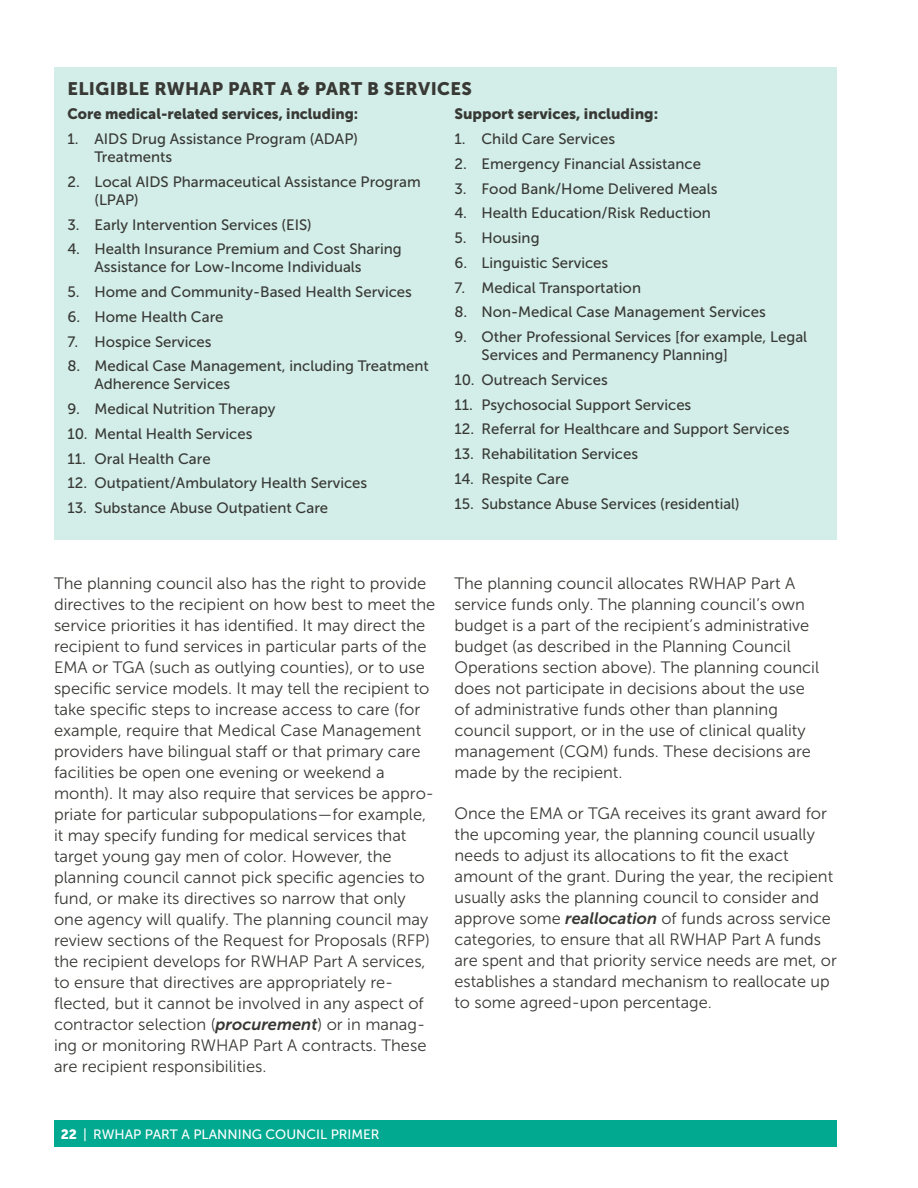
<style>
.page{position:relative;width:918px;height:1188px;background:#fff}
.page>*{position:absolute;margin:0;border:0;box-sizing:border-box;transform-origin:0 0}
.sidebar__h1{font:18px "Museo Sans 900";letter-spacing:.02em;color:#383935}
.main__post-bullets{font:16.5px/21px "Museo Sans 300";color:#383935}
.main{font:16.5px/21px "Museo Sans 300";color:#383935}
.sidebar__numbered_li{font:15px/18px "Museo Sans 500";color:#383935}
.sidebar__main{font:15px "Museo Sans 900";color:#383935}
.t1{font:13.5px "Museo Sans 500";color:#fff}
.s1{font-family:"Museo Sans 700";font-style:italic}
.s2{font-family:"Museo Sans 900"}
</style>
<div class="page">
<div style="left:54px;top:1120px;width:783px;height:28px;background:#00a990"></div>
<div style="left:54px;top:68px;width:783px;height:472px;background:#d3eee9"></div>
<p class="sidebar__h1" style="left:68px;top:78px;width:406px">ELIGIBLE RWHAP PART A &amp; PART B SERVICES</p>
<p class="sidebar__main" style="left:68px;top:105px;width:292px">Core medical-related services, including:</p>
<p class="sidebar__numbered_li" style="left:94px;top:130px;width:265px;text-indent:-27px">1. AIDS Drug Assistance Program (ADAP)<br>Treatments</p>
<p class="sidebar__numbered_li" style="left:94px;top:173px;width:328px;text-indent:-27px">2. Local AIDS Pharmaceutical Assistance Program (LPAP)</p>
<p class="sidebar__numbered_li" style="left:68px;top:215px;width:246px">3. Early Intervention Services (EIS)</p>
<p class="sidebar__numbered_li" style="left:94px;top:240px;width:309px;text-indent:-27px">4. Health Insurance Premium and Cost Sharing<br>Assistance for Low-Income Individuals</p>
<p class="sidebar__numbered_li" style="left:68px;top:283px;width:346px">5. Home and Community-Based Health Services</p>
<p class="sidebar__numbered_li" style="left:68px;top:308px;width:158px">6. Home Health Care</p>
<p class="sidebar__numbered_li" style="left:68px;top:332px;width:146px">7. Hospice Services</p>
<p class="sidebar__numbered_li" style="left:94px;top:357px;width:336px;text-indent:-27px">8. Medical Case Management, including Treatment<br>Adherence Services</p>
<p class="sidebar__numbered_li" style="left:68px;top:400px;width:209px">9. Medical Nutrition Therapy</p>
<p class="sidebar__numbered_li" style="left:68px;top:425px;width:186px">10. Mental Health Services</p>
<p class="sidebar__numbered_li" style="left:68px;top:449px;width:145px">11. Oral Health Care</p>
<p class="sidebar__numbered_li" style="left:68px;top:474px;width:301px">12. Outpatient/Ambulatory Health Services</p>
<p class="sidebar__numbered_li" style="left:68px;top:499px;width:262px">13. Substance Abuse Outpatient Care</p>
<p class="sidebar__main" style="left:454px;top:105px;width:205px">Support services, including:</p>
<p class="sidebar__numbered_li" style="left:454px;top:130px;width:162px">1. Child Care Services</p>
<p class="sidebar__numbered_li" style="left:454px;top:155px;width:248px">2. Emergency Financial Assistance</p>
<p class="sidebar__numbered_li" style="left:454px;top:179px;width:265px">3. Food Bank/Home Delivered Meals</p>
<p class="sidebar__numbered_li" style="left:454px;top:204px;width:258px">4. Health Education/Risk Reduction</p>
<p class="sidebar__numbered_li" style="left:454px;top:229px;width:87px">5. Housing</p>
<p class="sidebar__numbered_li" style="left:454px;top:254px;width:155px">6. Linguistic Services</p>
<p class="sidebar__numbered_li" style="left:454px;top:278px;width:188px">7. Medical Transportation</p>
<p class="sidebar__numbered_li" style="left:454px;top:303px;width:313px">8. Non-Medical Case Management Services</p>
<p class="sidebar__numbered_li" style="left:482px;top:328px;width:327px;text-indent:-27px">9. Other Professional Services [for example, Legal<br>Services and Permanency Planning]</p>
<p class="sidebar__numbered_li" style="left:454px;top:371px;width:155px">10. Outreach Services</p>
<p class="sidebar__numbered_li" style="left:454px;top:395px;width:238px">11. Psychosocial Support Services</p>
<p class="sidebar__numbered_li" style="left:454px;top:420px;width:336px">12. Referral for Healthcare and Support Services</p>
<p class="sidebar__numbered_li" style="left:454px;top:445px;width:185px">13. Rehabilitation Services</p>
<p class="sidebar__numbered_li" style="left:454px;top:470px;width:116px">14. Respite Care</p>
<p class="sidebar__numbered_li" style="left:454px;top:494px;width:286px">15. Substance Abuse Services (residential)</p>
<p class="main__post-bullets" style="left:54px;top:573px;width:383px">The planning council also has the right to provide directives to the recipient on how best to meet the service priorities it has identified. It may direct the recipient to fund services in particular parts of the EMA or TGA (such as outlying counties), or to use specific service models. It may tell the recipient to take specific steps to increase access to care (for example, require that Medical Case Management providers have bilingual staff or that primary care facilities be open one evening or weekend a month). It may also require that services be appro&shy;priate for particular subpopulations—for example, it may specify funding for medical services that target young gay men of color. However, the planning council cannot pick specific agencies to fund, or make its directives so narrow that only one agency will qualify. The planning council may review sections of the Request for Proposals (RFP) the recipient develops for RWHAP Part A services, to ensure that directives are appropriately re&shy;flected, but it cannot be involved in any aspect of contractor selection (<span class="s1">procurement</span>) or in manag&shy;ing or monitoring RWHAP Part A contracts. These are recipient responsibilities.</p>
<p class="main" style="left:454px;top:573px;width:366px">The planning council allocates RWHAP Part A service funds only. The planning council’s own budget is a part of the recipient’s administrative budget (as described in the Planning Council Operations section above). The planning council does not participate in decisions about the use of administrative funds other than planning council support, or in the use of clinical quality management (CQM) funds. These decisions are made by the recipient.</p>
<p class="main" style="left:454px;top:803px;width:384px">Once the EMA or TGA receives its grant award for the upcoming year, the planning council usually needs to adjust its allocations to fit the exact amount of the grant. During the year, the recipient usually asks the planning council to consider and approve some <span class="s1">reallocation</span> of funds across service categories, to ensure that all RWHAP Part A funds are spent and that priority service needs are met, or establishes a standard mechanism to reallocate up to some agreed-upon percentage.</p>
<p class="t1" style="left:61px;top:1127px;width:320px"><span class="s2">22</span> | RWHAP PART A PLANNING COUNCIL PRIMER</p>
</div>
